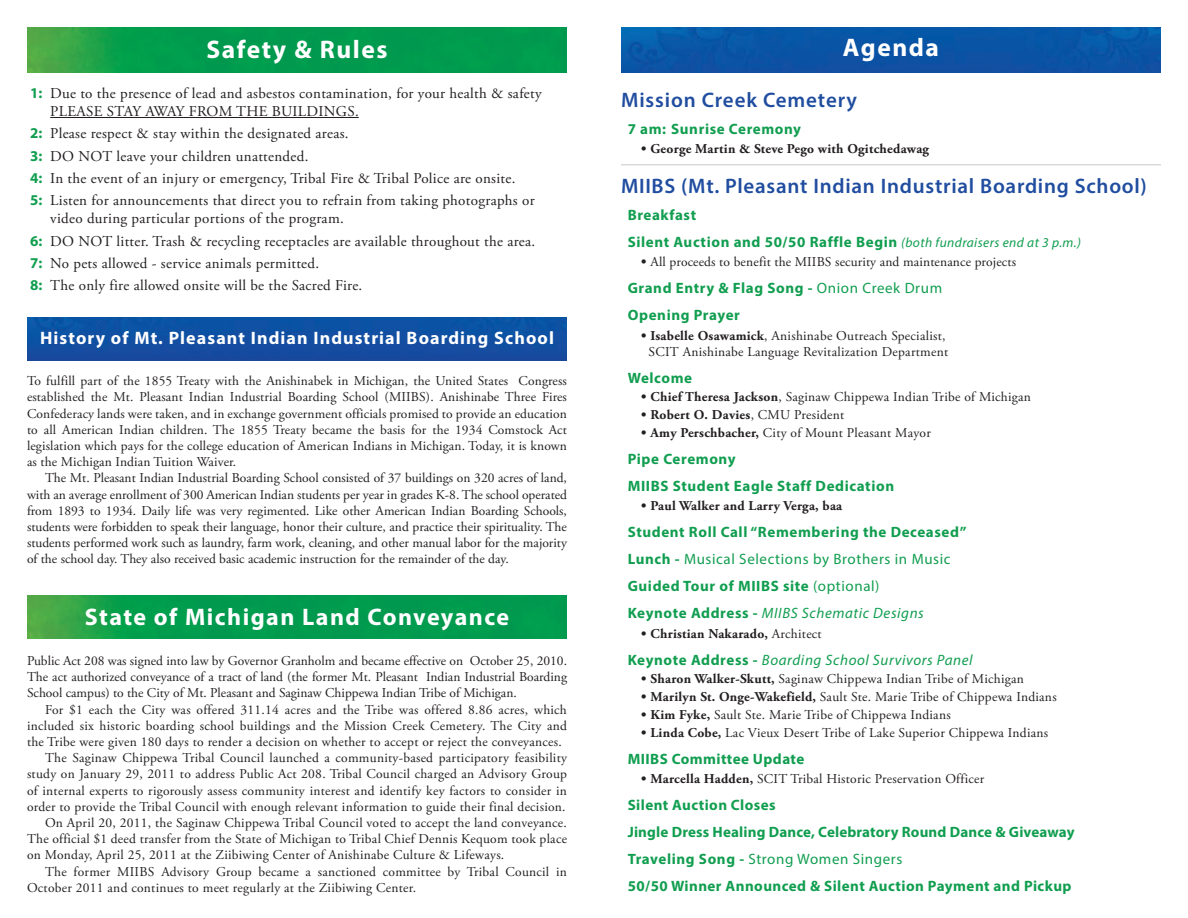
<style>
.page{position:relative;width:1188px;height:918px;background:#fff}
.page>*{position:absolute;margin:0;border:0;box-sizing:border-box;transform-origin:0 0}
.t1{font:700 25.5px "Myriad Pro";letter-spacing:.06em;color:#fff}
.t2{font:700 24px "Myriad Pro";letter-spacing:.06em;color:#fff}
.t3{font:600 21px "Myriad Pro";letter-spacing:.035em;color:#204d9f}
.t4{font:700 18px "Myriad Pro";letter-spacing:.06em;color:#fff}
.t5{font:15px/22.4px "Adobe Garamond Pro";letter-spacing:.02em;color:#231f20}
.t6{font:700 15px/27px "Myriad Pro";letter-spacing:.035em;color:#119e50}
.t7{font:italic 15px "Myriad Pro";letter-spacing:.04em;color:#119e50}
.t8{font:13.5px/16.2px "Adobe Garamond Pro";letter-spacing:.02em;color:#231f20;text-align:justify}
.t9{font:700 13.5px "Adobe Garamond Pro";letter-spacing:.02em;color:#231f20}
.s1{font-family:"Myriad Pro";font-weight:700;color:#119e50}
.s2{font-weight:400;font-style:italic;font-size:13.5px}
.s3{font-weight:700}
.s4{font-weight:400}
.s5{font-weight:400;font-style:italic}
.s6{font-weight:700;font-style:normal}
</style>
<div class="page">
<img style="left:621px;top:27px;width:540px;height:46px">
<img style="left:27px;top:27px;width:540px;height:46px">
<img style="left:27px;top:318px;width:540px;height:43px">
<img style="left:27px;top:596px;width:540px;height:43px">
<hr style="left:50px;top:117px;width:309px;height:1px;background:#231f20">
<hr style="left:621px;top:165px;width:540px;height:1px;background:#c7c8ca">
<h1 class="t1" style="left:206px;top:33px;width:183px">Safety &amp; Rules</h1>
<h1 class="t1" style="left:843px;top:31px;width:98px">Agenda</h1>
<p class="t5" style="left:50px;top:85px;width:493px;line-height:18px;text-indent:-20px"><span class="s1">1:</span> Due to the presence of lead and asbestos contamination, for your health &amp; safety<br>PLEASE STAY AWAY FROM THE BUILDINGS.</p>
<p class="t5" style="left:30px;top:123px;width:506px"><span class="s1">2:</span> Please respect &amp; stay within the designated areas.<br><span class="s1">3:</span> DO NOT leave your children unattended.<br><span class="s1">4:</span> In the event of an injury or emergency, Tribal Fire &amp; Tribal Police are onsite.<br><span class="s1">5:</span> Listen for announcements that direct you to refrain from taking photographs or</p>
<p class="t5" style="left:30px;top:208px;width:507px;text-indent:20px">video during particular portions of the program.<br><span class="s1">6:</span> DO NOT litter. Trash &amp; recycling receptacles are available throughout the area.<br><span class="s1">7:</span> No pets allowed - service animals permitted.<br><span class="s1">8:</span> The only fire allowed onsite will be the Sacred Fire.</p>
<h3 class="t4" style="left:40px;top:326px;width:515px">History of Mt. Pleasant Indian Industrial Boarding School</h3>
<p class="t8" style="left:27px;top:373px;width:542px">To fulfill part of the 1855 Treaty with the Anishinabek in Michigan, the United States Congress established the Mt. Pleasant Indian Industrial Boarding School (MIIBS). Anishinabe Three Fires Confederacy lands were taken, and in exchange government officials promised to provide an education to all American Indian children. The 1855 Treaty became the basis for the 1934 Comstock Act legislation which pays for the college education of American Indians in Michigan. Today, it is known as the Michigan Indian Tuition Waiver.</p>
<p class="t8" style="left:27px;top:471px;width:542px;text-indent:18px">The Mt. Pleasant Indian Industrial Boarding School consisted of 37 buildings on 320 acres of land, with an average enrollment of 300 American Indian students per year in grades K-8. The school operated from 1893 to 1934. Daily life was very regimented. Like other American Indian Boarding Schools, students were forbidden to speak their language, honor their culture, and practice their spirituality. The students performed work such as laundry, farm work, cleaning, and other manual labor for the majority of the school day. They also received basic academic instruction for the remainder of the day.</p>
<h2 class="t2" style="left:85px;top:602px;width:426px">State of Michigan Land Conveyance</h2>
<p class="t8" style="left:27px;top:653px;width:542px">Public Act 208 was signed into law by Governor Granholm and became effective on October 25, 2010.<br>The act authorized conveyance of a tract of land (the former Mt. Pleasant Indian Industrial Boarding School campus) to the City of Mt. Pleasant and Saginaw Chippewa Indian Tribe of Michigan.</p>
<p class="t8" style="left:45px;top:702px;width:523px">For $1 each the City was offered 311.14 acres and the Tribe was offered 8.86 acres, which</p>
<p class="t8" style="left:27px;top:718px;width:541px">included six historic boarding school buildings and the Mission Creek Cemetery. The City and</p>
<p class="t8" style="left:27px;top:734px;width:536px">the Tribe were given 180 days to render a decision on whether to accept or reject the conveyances.</p>
<p class="t8" style="left:45px;top:750px;width:524px">The Saginaw Chippewa Tribal Council launched a community-based participatory feasibility</p>
<p class="t8" style="left:27px;top:766px;width:542px">study on January 29, 2011 to address Public Act 208. Tribal Council charged an Advisory Group</p>
<p class="t8" style="left:27px;top:783px;width:542px">of internal experts to rigorously assess community interest and identify key factors to consider in</p>
<p class="t8" style="left:27px;top:799px;width:540px">order to provide the Tribal Council with enough relevant information to guide their final decision.</p>
<p class="t8" style="left:45px;top:815px;width:523px">On April 20, 2011, the Saginaw Chippewa Tribal Council voted to accept the land conveyance.</p>
<p class="t8" style="left:27px;top:831px;width:542px">The official $1 deed transfer from the State of Michigan to Tribal Chief Dennis Kequom took place</p>
<p class="t8" style="left:27px;top:847px;width:479px">on Monday, April 25, 2011 at the Ziibiwing Center of Anishinabe Culture &amp; Lifeways.</p>
<p class="t8" style="left:45px;top:864px;width:523px">The former MIIBS Advisory Group became a sanctioned committee by Tribal Council in</p>
<p class="t8" style="left:27px;top:880px;width:391px">October 2011 and continues to meet regularly at the Ziibiwing Center.</p>
<h3 class="t3" style="left:621px;top:86px;width:237px">Mission Creek Cemetery</h3>
<p class="t6" style="left:628px;top:114px;width:175px">7 am: Sunrise Ceremony</p>
<p class="t9" style="left:641px;top:141px;width:289px">• George Martin &amp; Steve Pego with Ogitchedawag</p>
<h3 class="t3" style="left:621px;top:172px;width:527px">MIIBS (Mt. Pleasant Indian Industrial Boarding School)</h3>
<p class="t6" style="left:628px;top:201px;width:455px">Breakfast<br>Silent Auction and 50/50 Raffle Begin <span class="s2">(both fundraisers end at 3 p.m.)</span></p>
<p class="t8" style="left:641px;top:254px;width:376px"><span class="s3">•</span> All proceeds to benefit the MIIBS security and maintenance projects</p>
<p class="t6" style="left:628px;top:274px;width:316px">Grand Entry &amp; Flag Song - <span class="s4">Onion Creek Drum<br></span>Opening Prayer</p>
<p class="t8" style="left:641px;top:328px;width:309px;text-align:center"><span class="s3">• Isabelle Osawamick</span>, Anishinabe Outreach Specialist,<br>SCIT Anishinabe Language Revitalization Department</p>
<p class="t6" style="left:628px;top:364px;width:66px">Welcome</p>
<p class="t8" style="left:641px;top:389px;width:391px"><span class="s3">• Chief Theresa Jackson</span>, Saginaw Chippewa Indian Tribe of Michigan</p>
<p class="t9" style="left:641px;top:407px;width:205px">• Robert O. Davies<span class="s4">, CMU President</span></p>
<p class="t8" style="left:641px;top:425px;width:291px"><span class="s3">• Amy Perschbacher,</span> City of Mount Pleasant Mayor</p>
<p class="t6" style="left:628px;top:445px;width:268px">Pipe Ceremony<br>MIIBS Student Eagle Staff Dedication</p>
<p class="t9" style="left:641px;top:498px;width:203px">• Paul Walker and Larry Verga, baa</p>
<p class="t6" style="left:628px;top:518px;width:340px">Student Roll Call “Remembering the Deceased” Lunch - <span class="s4">Musical Selections by Brothers in Music </span>Guided Tour of MIIBS site <span class="s4">(optional)<br></span>Keynote Address - <span class="s5">MIIBS Schematic Designs</span></p>
<p class="t9" style="left:641px;top:626px;width:182px">• Christian Nakarado, <span class="s4">Architect</span></p>
<p class="t7" style="left:628px;top:651px;width:346px"><span class="s6">Keynote Address -</span> Boarding School Survivors Panel</p>
<p class="t8" style="left:641px;top:671px;width:384px"><span class="s3">• Sharon Walker-Skutt,</span> Saginaw Chippewa Indian Tribe of Michigan</p>
<p class="t8" style="left:641px;top:689px;width:417px"><span class="s3">• Marilyn St. Onge-Wakefield,</span> Sault Ste. Marie Tribe of Chippewa Indians</p>
<p class="t8" style="left:641px;top:707px;width:311px"><span class="s3">• Kim Fyke,</span> Sault Ste. Marie Tribe of Chippewa Indians</p>
<p class="t8" style="left:641px;top:725px;width:409px"><span class="s3">• Linda Cobe,</span> Lac Vieux Desert Tribe of Lake Superior Chippewa Indians</p>
<p class="t6" style="left:628px;top:745px;width:178px">MIIBS Committee Update</p>
<p class="t8" style="left:641px;top:771px;width:344px"><span class="s3">• Marcella Hadden,</span> SCIT Tribal Historic Preservation Officer</p>
<p class="t6" style="left:628px;top:791px;width:448px">Silent Auction Closes<br>Jingle Dress Healing Dance, Celebratory Round Dance &amp; Giveaway Traveling Song - <span class="s4">Strong Women Singers<br></span>50/50 Winner Announced &amp; Silent Auction Payment and Pickup</p>
</div>
